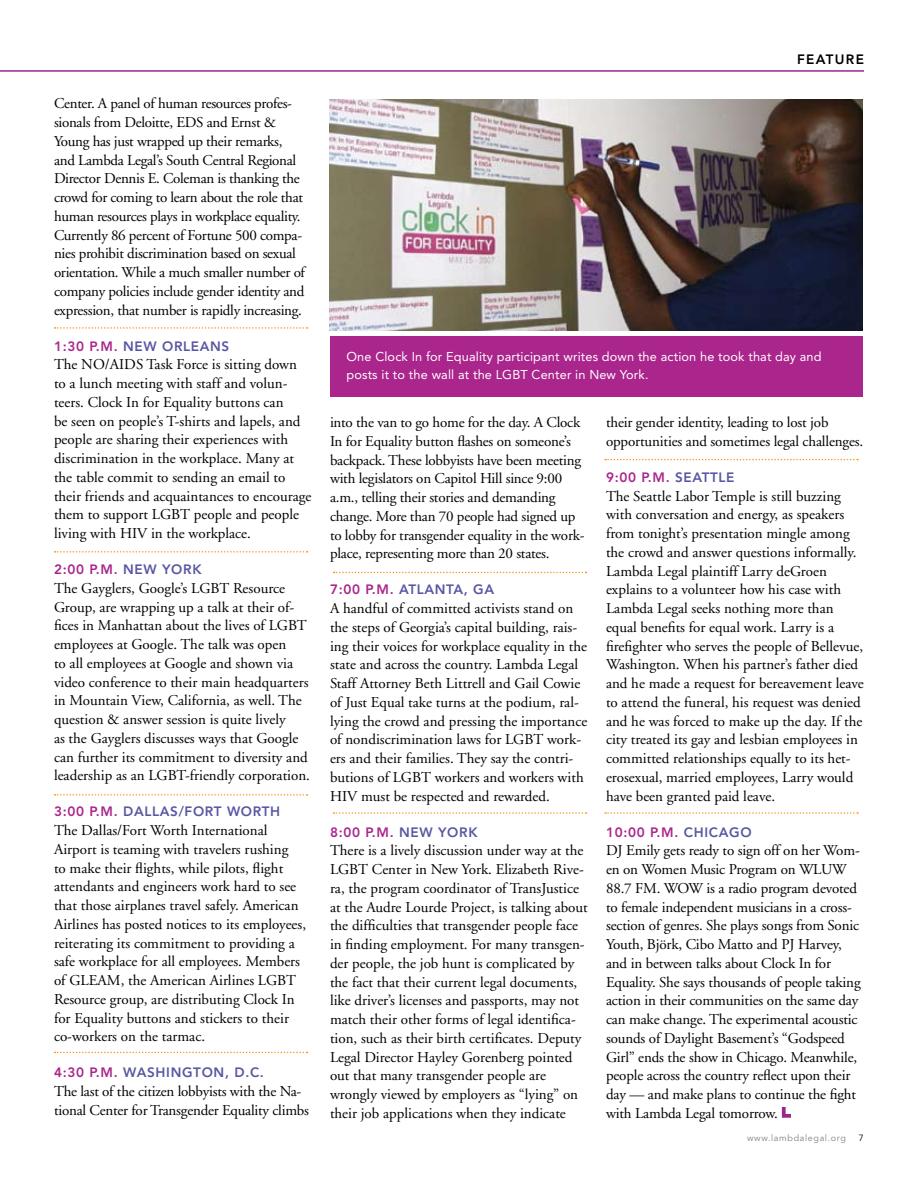
<style>
.page{position:relative;width:918px;height:1188px;background:#fff}
.page>*{position:absolute;margin:0;border:0;box-sizing:border-box;transform-origin:0 0}
.t1{font:15px/18.8px "Adobe Garamond";color:#000}
.t2{font:15px/18.8px "Adobe Garamond";letter-spacing:-.02em;color:#000}
.t3{font:800 13.5px "Avenir";letter-spacing:.05em;color:#aa258c}
.t4{font:800 13.5px "Avenir";letter-spacing:.05em;color:#5957a3}
.t5{font:800 13.5px "Avenir";color:#000}
.t6{font:12.75px/18px "Avenir";letter-spacing:.01em;color:#fff}
.t7{font:9px "Avenir";letter-spacing:.07em;color:#808284}
.t8{font:9px "Avenir";color:#000}
.s1{color:#aa258c}
.s2{color:#5957a3}
</style>
<div class="page">
<hr style="left:0;top:70px;width:864px;height:2px;background:#9a258f">
<img style="left:330px;top:99px;width:533px;height:231px">
<div style="left:330px;top:336px;width:533px;height:60px;background:#aa258c"></div>
<svg style="left:55px;top:794px;width:253px;height:2px"></svg>
<svg style="left:55px;top:551px;width:253px;height:2px"></svg>
<svg style="left:55px;top:327px;width:253px;height:2px"></svg>
<svg style="left:334px;top:572px;width:253px;height:1px"></svg>
<svg style="left:334px;top:812px;width:253px;height:2px"></svg>
<svg style="left:605px;top:812px;width:253px;height:2px"></svg>
<svg style="left:605px;top:459px;width:253px;height:1px"></svg>
<svg style="left:781px;top:1107px;width:10px;height:11px"></svg>
<svg style="left:55px;top:1052px;width:253px;height:1px"></svg>
<p class="t2" style="left:54px;top:95px;width:253px">Center. A panel of human resources profes&shy;sionals from Deloitte, EDS and Ernst &amp; Young has just wrapped up their remarks, and Lambda Legal’s South Central Regional Director Dennis E. Coleman is thanking the crowd for coming to learn about the role that human resources plays in workplace equality.<br>Currently 86 percent of Fortune 500 compa&shy;nies prohibit discrimination based on sexual orientation. While a much smaller number of company policies include gender identity and expression, that number is rapidly increasing.</p>
<p class="t4" style="left:54px;top:338px;width:140px"><span class="s1">1:30 P.M .</span> NEW ORLEANS</p>
<p class="t1" style="left:54px;top:356px;width:259px">The NO/AIDS Task Force is sitting down to a lunch meeting with staff and volun&shy;teers. Clock In for Equality buttons can<br>be seen on people’s T-shirts and lapels, and people are sharing their experiences with discrimination in the workplace. Many at the table commit to sending an email to their friends and acquaintances to encourage them to support LGBT people and people living with HIV in the workplace.</p>
<p class="t3" style="left:54px;top:562px;width:149px">2:00 P.M . <span class="s2">NEW YORK</span></p>
<p class="t1" style="left:54px;top:579px;width:258px">The Gayglers, Google’s LGBT Resource Group, are wrapping up a talk at their of&shy;fices in Manhattan about the lives of LGBT employees at Google. The talk was open<br>to all employees at Google and shown via video conference to their main headquarters in Mountain View, California, as well. The question &amp; answer session is quite lively<br>as the Gayglers discusses ways that Google can further its commitment to diversity and leadership as an LGBT-friendly corporation.</p>
<p class="t3" style="left:54px;top:804px;width:80px">3:00 P.M. <span class="s2">DALLAS</span></p>
<p class="t4" style="left:179px;top:804px;width:103px">/FO RT WO RTH</p>
<p class="t1" style="left:54px;top:821px;width:254px">The Dallas/Fort Worth International Airport is teaming with travelers rushing<br>to make their flights, while pilots, flight attendants and engineers work hard to see that those airplanes travel safely. American Airlines has posted notices to its employees, reiterating its commitment to providing a safe workplace for all employees. Members of GLEAM, the American Airlines LGBT Resource group, are distributing Clock In for Equality buttons and stickers to their co-workers on the tarmac.</p>
<p class="t3" style="left:54px;top:1065px;width:81px">4:30 P.M . <span class="s2">WAS</span></p>
<p class="t4" style="left:156px;top:1065px;width:110px">HINGTON, D.C.</p>
<p class="t1" style="left:54px;top:1082px;width:257px">The last of the citizen lobbyists with the Na&shy;tional Center for Transgender Equality climbs</p>
<p class="t5" style="left:797px;top:52px;width:68px">FEATURE</p>
<p class="t6" style="left:346px;top:347px;width:477px">One Clock In for Equality participant writes down the action he took that day and posts it to the wall at the LGBT Center in New York.</p>
<p class="t1" style="left:330px;top:413px;width:256px">into the van to go home for the day. A Clock In for Equality button flashes on someone’s backpack. These lobbyists have been meeting with legislators on Capitol Hill since 9:00 a.m., telling their stories and demanding change. More than 70 people had signed up to lobby for transgender equality in the work&shy;place, representing more than 20 states.</p>
<p class="t3" style="left:330px;top:582px;width:97px">7:00 P.M . <span class="s2">ATLAN</span></p>
<p class="t4" style="left:446px;top:582px;width:49px">TA, GA</p>
<p class="t1" style="left:330px;top:599px;width:259px">A handful of committed activists stand on the steps of Georgia’s capital building, rais&shy;ing their voices for workplace equality in the state and across the country. Lambda Legal Staff Attorney Beth Littrell and Gail Cowie of Just Equal take turns at the podium, ral&shy;lying the crowd and pressing the importance of nondiscrimination laws for LGBT work&shy;ers and their families. They say the contri&shy;butions of LGBT workers and workers with HIV must be respected and rewarded.</p>
<p class="t3" style="left:330px;top:824px;width:149px">8:00 P.M . <span class="s2">NEW YORK</span></p>
<p class="t1" style="left:330px;top:842px;width:259px">There is a lively discussion under way at the LGBT Center in New York. Elizabeth Rive&shy;ra, the program coordinator of TransJustice at the Audre Lourde Project, is talking about the difficulties that transgender people face in finding employment. For many transgen&shy;der people, the job hunt is complicated by the fact that their current legal documents, like driver’s licenses and passports, may not match their other forms of legal identifica&shy;tion, such as their birth certificates. Deputy Legal Director Hayley Gorenberg pointed out that many transgender people are wrongly viewed by employers as “lying” on their job applications when they indicate</p>
<p class="t1" style="left:606px;top:413px;width:259px">their gender identity, leading to lost job opportunities and sometimes legal challenges.</p>
<p class="t3" style="left:606px;top:469px;width:121px">9:00 P.M . <span class="s2">SEATTLE</span></p>
<p class="t1" style="left:606px;top:487px;width:259px">The Seattle Labor Temple is still buzzing with conversation and energy, as speakers from tonight’s presentation mingle among the crowd and answer questions informally.<br>Lambda Legal plaintiff Larry deGroen explains to a volunteer how his case with Lambda Legal seeks nothing more than equal benefits for equal work. Larry is a firefighter who serves the people of Bellevue, Washington. When his partner’s father died and he made a request for bereavement leave to attend the funeral, his request was denied and he was forced to make up the day. If the city treated its gay and lesbian employees in committed relationships equally to its het&shy;erosexual, married employees, Larry would have been granted paid leave.</p>
<p class="t3" style="left:606px;top:824px;width:144px">10:00 P.M . <span class="s2">CHICAGO</span></p>
<p class="t1" style="left:606px;top:842px;width:256px">DJ Emily gets ready to sign off on her Wom&shy;en on Women Music Program on WLUW 88.7 FM. WOW is a radio program devoted to female independent musicians in a cross&shy;section of genres. She plays songs from Sonic Youth, Björk, Cibo Matto and PJ Harvey, and in between talks about Clock In for Equality. She says thousands of people taking action in their communities on the same day can make change. The experimental acoustic sounds of Daylight Basement’s “Godspeed Girl” ends the show in Chicago. Meanwhile, people across the country reflect upon their day — and make plans to continue the fight with Lambda Legal tomorrow.</p>
<p class="t7" style="left:747px;top:1133px;width:100px">www.lambdalegal.org</p>
<p class="t8" style="left:859px;top:1133px;width:7px">7</p>
</div>
